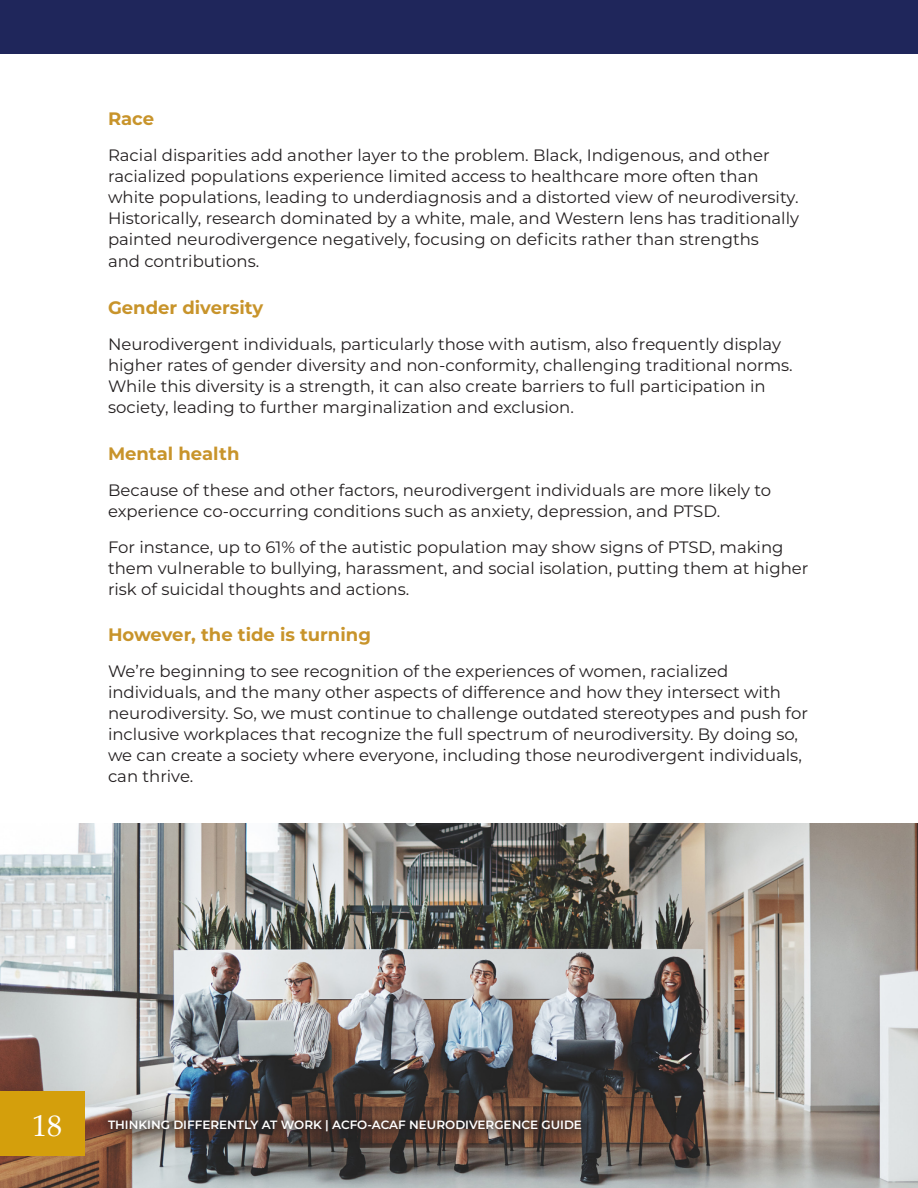
<style>
.page{position:relative;width:918px;height:1188px;background:#fff}
.page>*{position:absolute;margin:0;border:0;box-sizing:border-box;transform-origin:0 0}
.t1{font:30px "Palatino";color:#fff}
.t2{font:700 18px "Montserrat";color:#c8942b}
.BODY{font:16.5px/21.1px "Montserrat";color:#231f20}
.t3{font:600 12px "Montserrat";color:#fff}
</style>
<div class="page">
<div style="left:0;top:0;width:918px;height:54px;background:#1f265b"></div>
<img style="left:0;top:824px;width:918px;height:364px">
<div style="left:98px;top:1110px;width:498px;height:35px;background:#231f20;opacity:.57"></div>
<div style="left:0;top:1091px;width:85px;height:65px;background:#d49f0c"></div>
<h3 class="t2" style="left:108px;top:106px;width:48px">Race</h3>
<p class="BODY" style="left:108px;top:144px;width:693px">Racial disparities add another layer to the problem. Black, Indigenous, and other racialized populations experience limited access to healthcare more often than white populations, leading to underdiagnosis and a distorted view of neurodiversity.<br>Historically, research dominated by a white, male, and Western lens has traditionally painted neurodivergence negatively, focusing on deficits rather than strengths<br>and contributions.</p>
<h3 class="t2" style="left:108px;top:294px;width:157px">Gender diversity</h3>
<p class="BODY" style="left:108px;top:333px;width:686px">Neurodivergent individuals, particularly those with autism, also frequently display higher rates of gender diversity and non-conformity, challenging traditional norms.<br>While this diversity is a strength, it can also create barriers to full participation in society, leading to further marginalization and exclusion.</p>
<h3 class="t2" style="left:108px;top:440px;width:133px">Mental health</h3>
<p class="BODY" style="left:108px;top:479px;width:665px">Because of these and other factors, neurodivergent individuals are more likely to experience co-occurring conditions such as anxiety, depression, and PTSD.</p>
<p class="BODY" style="left:108px;top:536px;width:702px">For instance, up to 61% of the autistic population may show signs of PTSD, making them vulnerable to bullying, harassment, and social isolation, putting them at higher risk of suicidal thoughts and actions.</p>
<h3 class="t2" style="left:108px;top:622px;width:264px">However, the tide is turning</h3>
<p class="BODY" style="left:108px;top:660px;width:702px">We’re beginning to see recognition of the experiences of women, racialized individuals, and the many other aspects of difference and how they intersect with neurodiversity. So, we must continue to challenge outdated stereotypes and push for inclusive workplaces that recognize the full spectrum of neurodiversity. By doing so, we can create a society where everyone, including those neurodivergent individuals, can thrive.</p>
<p class="t1" style="left:32px;top:1101px;width:31px">18</p>
<p class="t3" style="left:108px;top:1116px;width:476px">THINKING DIFFERENTLY AT WORK | ACFO-ACAF NEURODIVERGENCE GUIDE</p>
</div>
